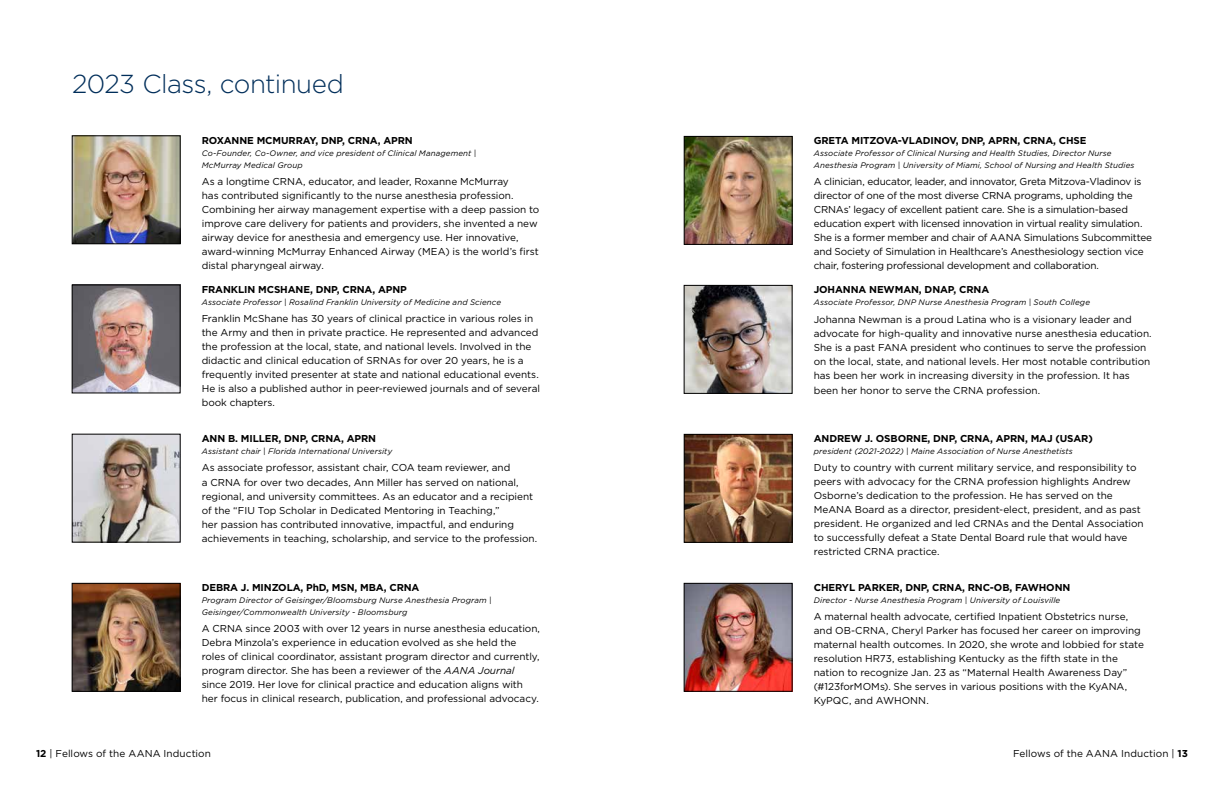
<style>
.page{position:relative;width:1224px;height:792px;background:#fff}
.page>*{position:absolute;margin:0;border:0;box-sizing:border-box;transform-origin:0 0}
.t1{font:300 26px "Gotham";letter-spacing:-.02em;color:#002e5a}
.t2{font:10px/14px "Gotham";letter-spacing:-.005em;color:#000}
.t3{font:700 10px "Gotham";letter-spacing:-.01em;color:#000}
.t4{font:italic 8px/12px "Gotham";letter-spacing:.015em;color:#000}
.s1{font-style:italic}
.s2{font-weight:700}
</style>
<div class="page">
<img style="left:686px;top:138px;width:104px;height:105px">
<div style="left:684px;top:136px;width:108px;height:109px;border:1px solid #000"></div>
<img style="left:686px;top:287px;width:104px;height:105px">
<div style="left:684px;top:285px;width:108px;height:109px;border:1px solid #000"></div>
<img style="left:686px;top:436px;width:104px;height:104px">
<div style="left:684px;top:434px;width:108px;height:108px;border:1px solid #000"></div>
<img style="left:686px;top:585px;width:104px;height:104px">
<div style="left:684px;top:583px;width:108px;height:108px;border:1px solid #000"></div>
<img style="left:74px;top:585px;width:104px;height:104px">
<div style="left:72px;top:583px;width:108px;height:108px;border:1px solid #000"></div>
<img style="left:74px;top:436px;width:104px;height:104px">
<img style="left:74px;top:287px;width:104px;height:104px">
<div style="left:72px;top:285px;width:108px;height:108px;border:1px solid #000"></div>
<img style="left:74px;top:138px;width:104px;height:104px">
<div style="left:72px;top:136px;width:108px;height:108px;border:1px solid #000"></div>
<h1 class="t1" style="left:72px;top:67px;width:273px">2023 Class, continued</h1>
<p class="t3" style="left:202px;top:134px;width:213px">ROXANNE MCMURRAY, DNP, CRNA, APRN</p>
<p class="t4" style="left:202px;top:147px;width:276px">Co-Founder, Co-Owner, and vice president of Clinical Management |<br>McMurray Medical Group</p>
<p class="t2" style="left:202px;top:174px;width:339px">As a longtime CRNA, educator, and leader, Roxanne McMurray<br>has contributed significantly to the nurse anesthesia profession.<br>Combining her airway management expertise with a deep passion to improve care delivery for patients and providers, she invented a new airway device for anesthesia and emergency use. Her innovative, award-winning McMurray Enhanced Airway (MEA) is the world’s first distal pharyngeal airway.</p>
<p class="t3" style="left:202px;top:283px;width:207px">FRANKLIN MCSHANE, DNP, CRNA, APNP</p>
<p class="t4" style="left:202px;top:296px;width:301px">Associate Professor | Rosalind Franklin University of Medicine and Science</p>
<p class="t2" style="left:202px;top:311px;width:340px">Franklin McShane has 30 years of clinical practice in various roles in the Army and then in private practice. He represented and advanced the profession at the local, state, and national levels. Involved in the didactic and clinical education of SRNAs for over 20 years, he is a frequently invited presenter at state and national educational events.<br>He is also a published author in peer-reviewed journals and of several book chapters.</p>
<p class="t3" style="left:202px;top:432px;width:176px">ANN B. MILLER, DNP, CRNA, APRN</p>
<p class="t4" style="left:202px;top:445px;width:192px">Assistant chair | Florida International University</p>
<p class="t2" style="left:202px;top:461px;width:337px">As associate professor, assistant chair, COA team reviewer, and<br>a CRNA for over two decades, Ann Miller has served on national, regional, and university committees. As an educator and a recipient of the “FIU Top Scholar in Dedicated Mentoring in Teaching,”<br>her passion has contributed innovative, impactful, and enduring achievements in teaching, scholarship, and service to the profession.</p>
<p class="t3" style="left:202px;top:581px;width:219px">DEBRA J. MINZOLA, PhD, MSN, MBA, CRNA</p>
<p class="t4" style="left:202px;top:594px;width:291px">Program Director of Geisinger/Bloomsburg Nurse Anesthesia Program |<br>Geisinger/Commonwealth University - Bloomsburg</p>
<p class="t2" style="left:202px;top:621px;width:340px">A CRNA since 2003 with over 12 years in nurse anesthesia education, Debra Minzola’s experience in education evolved as she held the roles of clinical coordinator, assistant program director and currently, program director. She has been a reviewer of the <span class="s1">AANA Journal </span>since 2019. Her love for clinical practice and education aligns with her focus in clinical research, publication, and professional advocacy.</p>
<p class="t3" style="left:814px;top:134px;width:274px">GRETA MITZOVA-VLADINOV, DNP, APRN, CRNA, CHSE</p>
<p class="t4" style="left:814px;top:147px;width:322px">Associate Professor of Clinical Nursing and Health Studies, Director Nurse<br>Anesthesia Program | University of Miami, School of Nursing and Health Studies</p>
<p class="t2" style="left:814px;top:175px;width:340px">A clinician, educator, leader, and innovator, Greta Mitzova-Vladinov is director of one of the most diverse CRNA programs, upholding the CRNAs’ legacy of excellent patient care. She is a simulation-based education expert with licensed innovation in virtual reality simulation.<br>She is a former member and chair of AANA Simulations Subcommittee and Society of Simulation in Healthcare’s Anesthesiology section vice chair, fostering professional development and collaboration.</p>
<p class="t3" style="left:814px;top:283px;width:177px">JOHANNA NEWMAN, DNAP, CRNA</p>
<p class="t4" style="left:814px;top:296px;width:278px">Associate Professor, DNP Nurse Anesthesia Program | South College</p>
<p class="t2" style="left:814px;top:312px;width:340px">Johanna Newman is a proud Latina who is a visionary leader and advocate for high-quality and innovative nurse anesthesia education.<br>She is a past FANA president who continues to serve the profession on the local, state, and national levels. Her most notable contribution has been her work in increasing diversity in the profession. It has been her honor to serve the CRNA profession.</p>
<p class="t3" style="left:814px;top:432px;width:281px">ANDREW J. OSBORNE, DNP, CRNA, APRN, MAJ (USAR)</p>
<p class="t4" style="left:814px;top:445px;width:261px">president (2021-2022) | Maine Association of Nurse Anesthetists</p>
<p class="t2" style="left:814px;top:460px;width:331px">Duty to country with current military service, and responsibility to peers with advocacy for the CRNA profession highlights Andrew Osborne’s dedication to the profession. He has served on the MeANA Board as a director, president-elect, president, and as past president. He organized and led CRNAs and the Dental Association to successfully defeat a State Dental Board rule that would have restricted CRNA practice.</p>
<p class="t3" style="left:814px;top:581px;width:258px">CHERYL PARKER, DNP, CRNA, RNC-OB, FAWHONN</p>
<p class="t4" style="left:814px;top:594px;width:248px">Director - Nurse Anesthesia Program | University of Louisville</p>
<p class="t2" style="left:814px;top:609px;width:332px">A maternal health advocate, certified Inpatient Obstetrics nurse, and OB-CRNA, Cheryl Parker has focused her career on improving maternal health outcomes. In 2020, she wrote and lobbied for state resolution HR73, establishing Kentucky as the fifth state in the nation to recognize Jan. 23 as “Maternal Health Awareness Day” (#123forMOMs). She serves in various positions with the KyANA, KyPQC, and AWHONN.</p>
<p class="t2" style="left:36px;top:746px;width:177px"><span class="s2">12</span> | Fellows of the AANA Induction</p>
<p class="t2" style="left:1013px;top:746px;width:176px">Fellows of the AANA Induction | <span class="s2">13</span></p>
</div>
